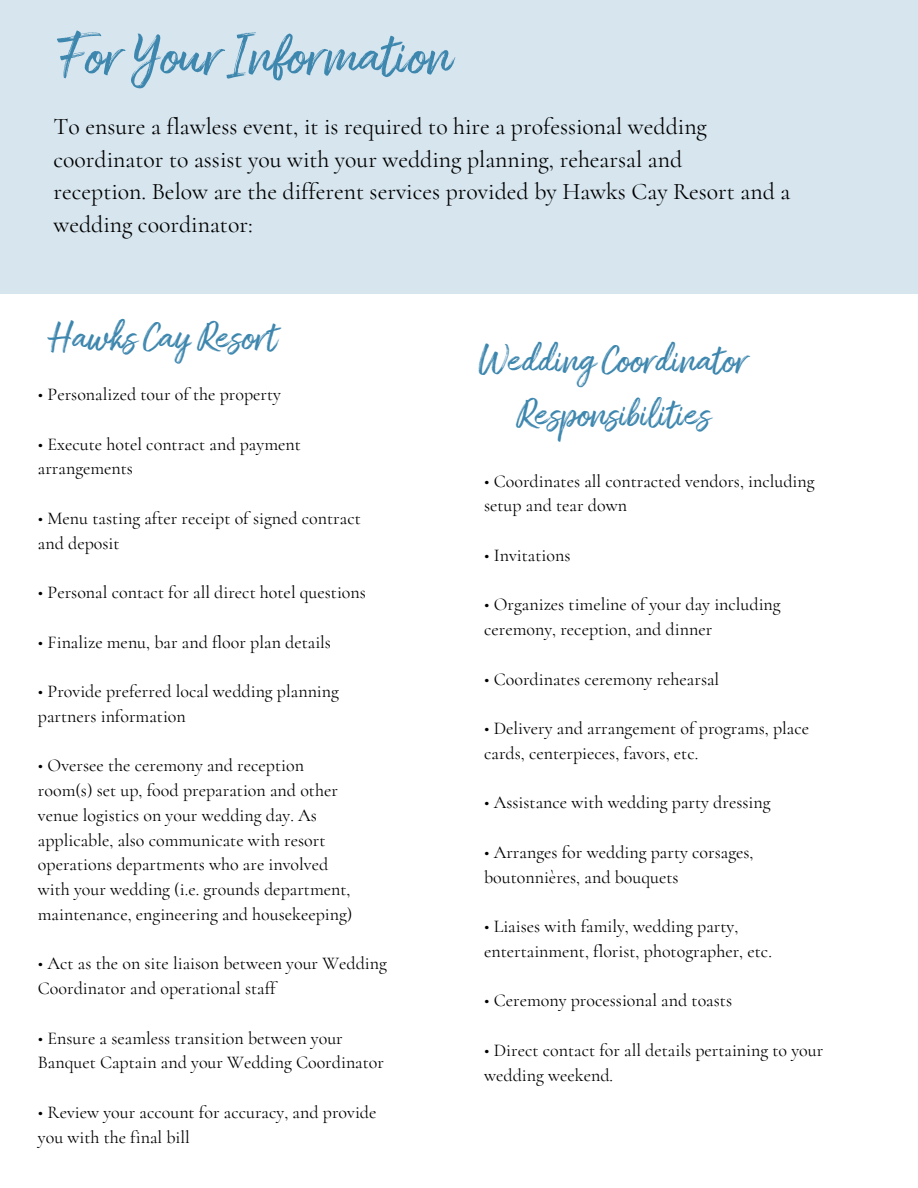
<style>
.page{position:relative;width:918px;height:1188px;background:#fff}
.page>*{position:absolute;margin:0;border:0;box-sizing:border-box;transform-origin:0 0}
.t1{font:57px "Amithen";color:#3d86ae}
.t2{font:39px/54px "Amithen";color:#3d86ae;text-align:center}
.t3{font:23.7px/32.7px "Cormorant";color:#000}
.t4{font:18px "Cormorant";color:#000}
</style>
<div class="page">
<div style="left:0;top:1px;width:918px;height:293px;background:#d6e5ee"></div>
<p class="t1" style="left:57px;top:25px;width:396px">For Your Information</p>
<p class="t3" style="left:53px;top:110px;width:738px">To ensure a flawless event, it is required to hire a professional wedding coordinator to assist you with your wedding planning, rehearsal and<br>reception. Below are the different services provided by Hawks Cay Resort and a wedding coordinator:</p>
<p class="t2" style="left:48px;top:314px;width:231px">Hawks Cay Resort</p>
<p class="t4" style="left:38px;top:383px;width:245px">• Personalized tour of the property</p>
<p class="t4" style="left:38px;top:433px;width:264px">• Execute hotel contract and payment</p>
<p class="t4" style="left:38px;top:458px;width:97px">arrangements</p>
<p class="t4" style="left:38px;top:507px;width:324px">• Menu tasting after receipt of signed contract</p>
<p class="t4" style="left:38px;top:532px;width:83px">and deposit</p>
<p class="t4" style="left:38px;top:581px;width:330px">• Personal contact for all direct hotel questions</p>
<p class="t4" style="left:38px;top:631px;width:295px">• Finalize menu, bar and floor plan details</p>
<p class="t4" style="left:38px;top:680px;width:303px">• Provide preferred local wedding planning</p>
<p class="t4" style="left:38px;top:705px;width:149px">partners information</p>
<h2 class="t4" style="left:38px;top:755px;width:268px">• Oversee the ceremony and reception</h2>
<p class="t4" style="left:38px;top:779px;width:302px">room(s) set up, food preparation and other</p>
<p class="t4" style="left:38px;top:804px;width:281px">venue logistics on your wedding day. As</p>
<p class="t4" style="left:38px;top:829px;width:289px">applicable, also communicate with resort</p>
<p class="t4" style="left:38px;top:854px;width:292px">operations departments who are involved</p>
<p class="t4" style="left:38px;top:878px;width:314px">with your wedding (i.e. grounds department,</p>
<p class="t4" style="left:38px;top:903px;width:316px">maintenance, engineering and housekeeping)</p>
<p class="t4" style="left:38px;top:953px;width:351px">• Act as the on site liaison between your Wedding</p>
<p class="t4" style="left:38px;top:977px;width:239px">Coordinator and operational staff</p>
<p class="t4" style="left:38px;top:1027px;width:306px">• Ensure a seamless transition between your</p>
<p class="t4" style="left:38px;top:1052px;width:348px">Banquet Captain and your Wedding Coordinator</p>
<p class="t4" style="left:38px;top:1101px;width:340px">• Review your account for accuracy, and provide</p>
<p class="t4" style="left:38px;top:1126px;width:153px">you with the final bill</p>
<p class="t2" style="left:479px;top:337px;width:270px">Wedding Coordinator<br>Responsibilities</p>
<h1 class="t4" style="left:484px;top:470px;width:332px">• Coordinates all contracted vendors, including</h1>
<h3 class="t4" style="left:484px;top:495px;width:145px">setup and tear down</h3>
<h2 class="t4" style="left:484px;top:544px;width:88px">• Invitations</h2>
<p class="t4" style="left:484px;top:594px;width:298px">• Organizes timeline of your day including</p>
<p class="t4" style="left:484px;top:619px;width:230px">ceremony, reception, and dinner</p>
<p class="t4" style="left:484px;top:668px;width:237px">• Coordinates ceremony rehearsal</p>
<p class="t4" style="left:484px;top:718px;width:327px">• Delivery and arrangement of programs, place</p>
<p class="t4" style="left:484px;top:742px;width:216px">cards, centerpieces, favors, etc.</p>
<p class="t4" style="left:484px;top:792px;width:288px">• Assistance with wedding party dressing</p>
<p class="t4" style="left:484px;top:841px;width:271px">• Arranges for wedding party corsages,</p>
<p class="t4" style="left:484px;top:866px;width:196px">boutonnières, and bouquets</p>
<p class="t4" style="left:484px;top:916px;width:256px">• Liaises with family, wedding party,</p>
<p class="t4" style="left:484px;top:940px;width:289px">entertainment, florist, photographer, etc.</p>
<p class="t4" style="left:484px;top:990px;width:250px">• Ceremony processional and toasts</p>
<p class="t4" style="left:484px;top:1039px;width:341px">• Direct contact for all details pertaining to your</p>
<p class="t4" style="left:484px;top:1064px;width:131px">wedding weekend.</p>
</div>
